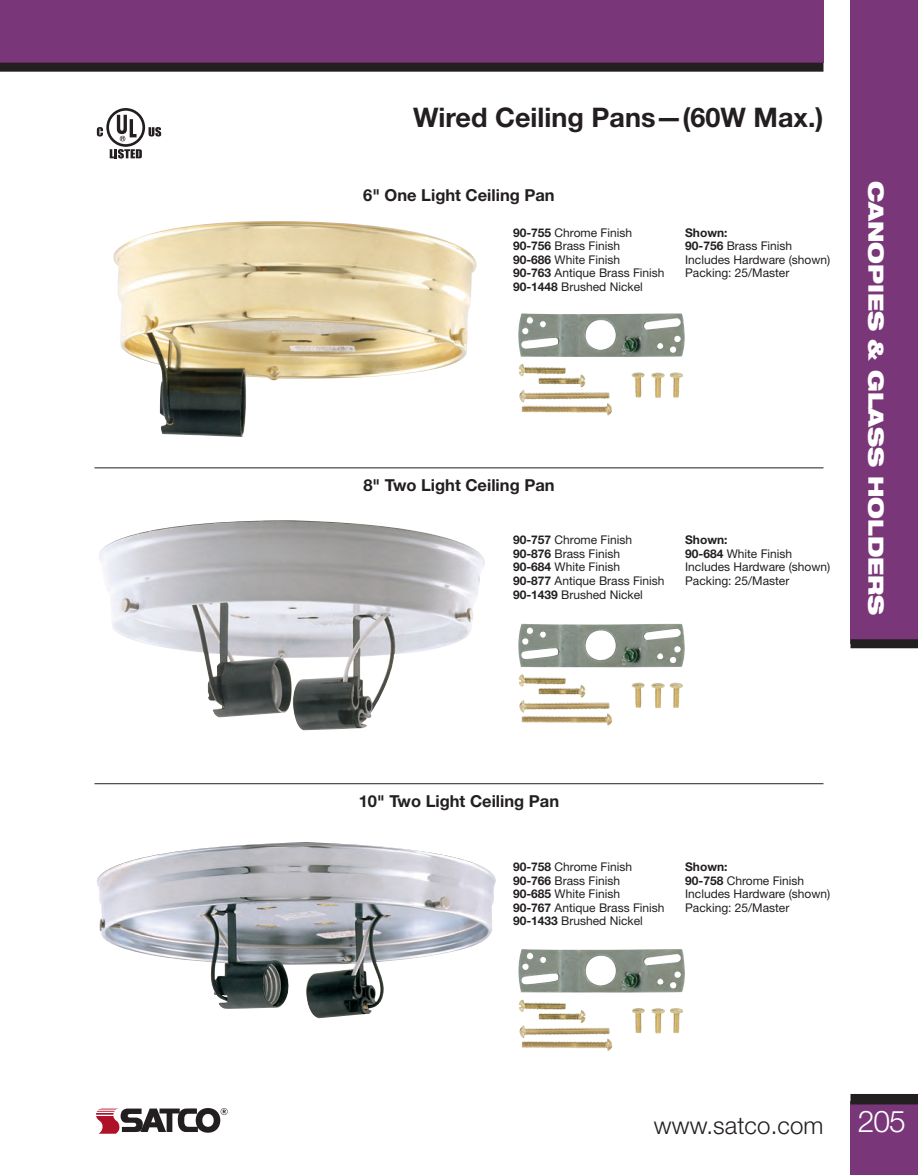
<style>
.page{position:relative;width:918px;height:1175px;background:#fff}
.page>*{position:absolute;margin:0;border:0;box-sizing:border-box;transform-origin:0 0}
.t1{font:700 27px "Helvetica Neue LT Std";color:#231f20}
.t2{font:300 24px "Helvetica Neue LT Std";letter-spacing:.005em;color:#231f20}
.t3{font:900 expanded 21px "Helvetica Neue LT Std";color:#fff}
.t4{font:700 16.5px "Helvetica Neue LT Std";color:#231f20}
.t5{font:12px/13.5px "Helvetica Neue LT Std";color:#231f20}
.s1{font-weight:700}
.s2{font-size:30px;color:#fff}
</style>
<div class="page">
<div style="left:850px;top:0;width:68px;height:643px;background:#793678"></div>
<div style="left:0;top:0;width:824px;height:63px;background:#793678"></div>
<svg style="left:96px;top:1108px;width:132px;height:25px"></svg>
<div style="left:850px;top:1101px;width:68px;height:73px;background:#793678"></div>
<div style="left:850px;top:1094px;width:68px;height:10px;background:#231f20"></div>
<div style="left:0;top:63px;width:824px;height:9px;background:#231f20"></div>
<div style="left:850px;top:639px;width:68px;height:9px;background:#231f20"></div>
<img style="left:113px;top:221px;width:364px;height:216px">
<img style="left:99px;top:520px;width:386px;height:210px">
<img style="left:97px;top:842px;width:399px;height:176px">
<hr style="left:94px;top:467px;width:730px;height:1px;background:#231f20">
<hr style="left:94px;top:783px;width:730px;height:1px;background:#231f20">
<svg style="left:97px;top:127px;width:6px;height:9px"></svg>
<svg style="left:149px;top:127px;width:12px;height:9px"></svg>
<svg style="left:110px;top:149px;width:32px;height:9px"></svg>
<div style="left:106px;top:108px;width:39px;height:39px;border:3px solid #231f20;border-radius:50%"></div>
<svg style="left:117px;top:115px;width:20px;height:26px"></svg>
<img style="left:518px;top:313px;width:167px;height:63px">
<img style="left:518px;top:623px;width:167px;height:63px">
<img style="left:518px;top:949px;width:167px;height:63px">
<h1 class="t1" style="left:413px;top:101px;width:412px">Wired Ceiling Pans—(60W Max.)</h1>
<h3 class="t4" style="left:363px;top:185px;width:193px">6" One Light Ceiling Pan</h3>
<p class="t5" style="left:513px;top:225px;width:153px"><span class="s1">90-755</span> Chrome Finish<br><span class="s1">90-756</span> Brass Finish<br><span class="s1">90-686</span> White Finish<br><span class="s1">90-763</span> Antique Brass Finish<br><span class="s1">90-1448</span> Brushed Nickel</p>
<p class="t5" style="left:685px;top:225px;width:147px"><span class="s1">Shown:<br>90-756</span> Brass Finish<br>Includes Hardware (shown)<br>Packing: 25/Master</p>
<h3 class="t4" style="left:363px;top:475px;width:193px">8" Two Light Ceiling Pan</h3>
<p class="t5" style="left:513px;top:533px;width:153px"><span class="s1">90-757</span> Chrome Finish<br><span class="s1">90-876</span> Brass Finish<br><span class="s1">90-684</span> White Finish<br><span class="s1">90-877</span> Antique Brass Finish<br><span class="s1">90-1439</span> Brushed Nickel</p>
<p class="t5" style="left:685px;top:533px;width:147px"><span class="s1">Shown:<br>90-684</span> White Finish<br>Includes Hardware (shown)<br>Packing: 25/Master</p>
<h3 class="t3" style="left:890px;top:181px;width:436px;rotate:90deg">CANOPIES &amp; GLASS HOLDERS</h3>
<h3 class="t4" style="left:359px;top:790px;width:202px">10" Two Light Ceiling Pan</h3>
<p class="t5" style="left:513px;top:860px;width:153px"><span class="s1">90-758</span> Chrome Finish<br><span class="s1">90-766</span> Brass Finish<br><span class="s1">90-685</span> White Finish<br><span class="s1">90-767</span> Antique Brass Finish<br><span class="s1">90-1433</span> Brushed Nickel</p>
<p class="t5" style="left:685px;top:860px;width:147px"><span class="s1">Shown:<br>90-758</span> Chrome Finish<br>Includes Hardware (shown)<br>Packing: 25/Master</p>
<h2 class="t2" style="left:654px;top:1110px;width:253px">www.satco.com <span class="s2">205</span></h2>
</div>
